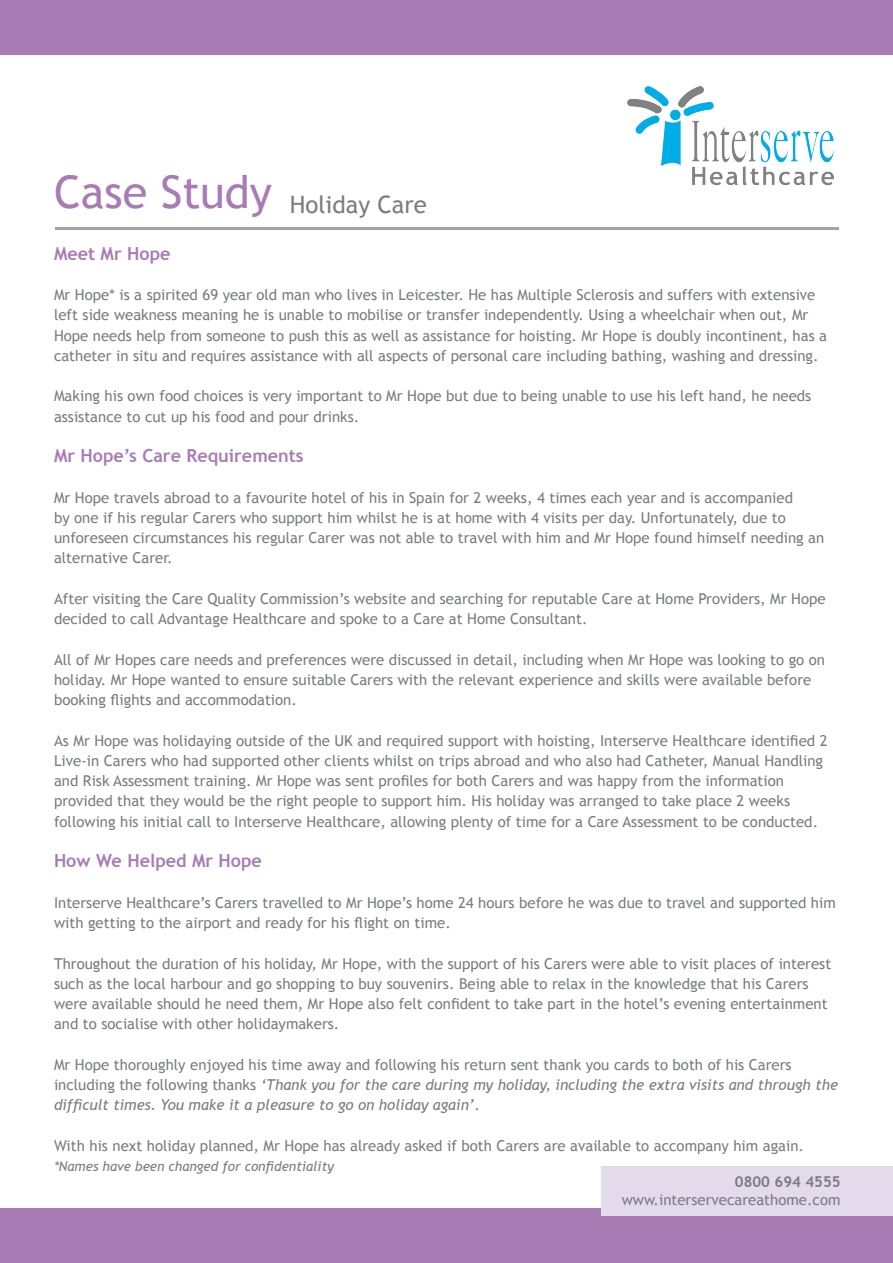
<style>
.page{position:relative;width:893px;height:1263px;background:#fff}
.page>*{position:absolute;margin:0;border:0;box-sizing:border-box;transform-origin:0 0}
.t1{font:45px "Trebuchet MS";color:#a87bb5}
.t2{font:24px "Trebuchet MS";color:#7a7c7f}
.t3{font:700 18px "Trebuchet MS";color:#a87bb5}
.t4{font:15px/20.2px "Trebuchet MS";color:#7a7c7f}
.t5{font:italic 15px/20.2px "Trebuchet MS";color:#7a7c7f}
.t6{font:700 15px "Trebuchet MS";color:#7a7c7f}
.t7{font:italic 13.5px "Trebuchet MS";color:#7a7c7f}
.s1{font-style:normal}
</style>
<div class="page">
<hr style="left:56px;top:228px;width:783px;height:2px;background:#a1a3a6">
<div style="left:0;top:0;width:893px;height:54px;background:#a87bb5"></div>
<img style="left:627px;top:86px;width:207px;height:99px">
<div style="left:0;top:1209px;width:893px;height:54px;background:#a87bb5"></div>
<div style="left:601px;top:1166px;width:292px;height:50px;background:#e3daec"></div>
<p class="t1" style="left:54px;top:165px;width:220px">Case Study</p>
<p class="t2" style="left:290px;top:190px;width:138px">Holiday Care</p>
<p class="t3" style="left:54px;top:242px;width:118px">Meet Mr Hope</p>
<p class="t4" style="left:54px;top:285px;width:775px">Mr Hope* is a spirited 69 year old man who lives in Leicester. He has Multiple Sclerosis and suffers with extensive left side weakness meaning he is unable to mobilise or transfer independently. Using a wheelchair when out, Mr Hope needs help from someone to push this as well as assistance for hoisting. Mr Hope is doubly incontinent, has a catheter in situ and requires assistance with all aspects of personal care including bathing, washing and dressing.</p>
<p class="t4" style="left:54px;top:386px;width:759px">Making his own food choices is very important to Mr Hope but due to being unable to use his left hand, he needs assistance to cut up his food and pour drinks.</p>
<p class="t3" style="left:54px;top:445px;width:251px">Mr Hope’s Care Requirements</p>
<p class="t4" style="left:54px;top:487px;width:772px">Mr Hope travels abroad to a favourite hotel of his in Spain for 2 weeks, 4 times each year and is accompanied<br>by one if his regular Carers who support him whilst he is at home with 4 visits per day. Unfortunately, due to unforeseen circumstances his regular Carer was not able to travel with him and Mr Hope found himself needing an alternative Carer.</p>
<p class="t4" style="left:54px;top:589px;width:773px">After visiting the Care Quality Commission’s website and searching for reputable Care at Home Providers, Mr Hope decided to call Advantage Healthcare and spoke to a Care at Home Consultant.</p>
<p class="t4" style="left:54px;top:649px;width:773px">All of Mr Hopes care needs and preferences were discussed in detail, including when Mr Hope was looking to go on holiday. Mr Hope wanted to ensure suitable Carers with the relevant experience and skills were available before booking flights and accommodation.</p>
<p class="t4" style="left:54px;top:730px;width:775px">As Mr Hope was holidaying outside of the UK and required support with hoisting, Interserve Healthcare identified 2<br>Live-in Carers who had supported other clients whilst on trips abroad and who also had Catheter, Manual Handling and Risk Assessment training. Mr Hope was sent profiles for both Carers and was happy from the information provided that they would be the right people to support him. His holiday was arranged to take place 2 weeks following his initial call to Interserve Healthcare, allowing plenty of time for a Care Assessment to be conducted.</p>
<p class="t3" style="left:54px;top:850px;width:209px">How We Helped Mr Hope</p>
<p class="t4" style="left:54px;top:892px;width:783px">Interserve Healthcare’s Carers travelled to Mr Hope’s home 24 hours before he was due to travel and supported him with getting to the airport and ready for his flight on time.</p>
<p class="t4" style="left:54px;top:953px;width:779px">Throughout the duration of his holiday, Mr Hope, with the support of his Carers were able to visit places of interest such as the local harbour and go shopping to buy souvenirs. Being able to relax in the knowledge that his Carers were available should he need them, Mr Hope also felt confident to take part in the hotel’s evening entertainment and to socialise with other holidaymakers.</p>
<p class="t5" style="left:54px;top:1054px;width:786px"><span class="s1">Mr Hope thoroughly enjoyed his time away and following his return sent thank you cards to both of his Carers including the following thanks</span> ‘Thank you for the care during my holiday, including the extra visits and through the difficult times. You make it a pleasure to go on holiday again’<span class="s1">.</span></p>
<p class="t4" style="left:54px;top:1135px;width:752px">With his next holiday planned, Mr Hope has already asked if both Carers are available to accompany him again.</p>
<p class="t7" style="left:54px;top:1158px;width:282px">*Names have been changed for confidentiality</p>
<p class="t6" style="left:735px;top:1173px;width:107px">0800 694 4555</p>
<p class="t4" style="left:622px;top:1190px;width:220px">www.interservecareathome.com</p>
</div>
